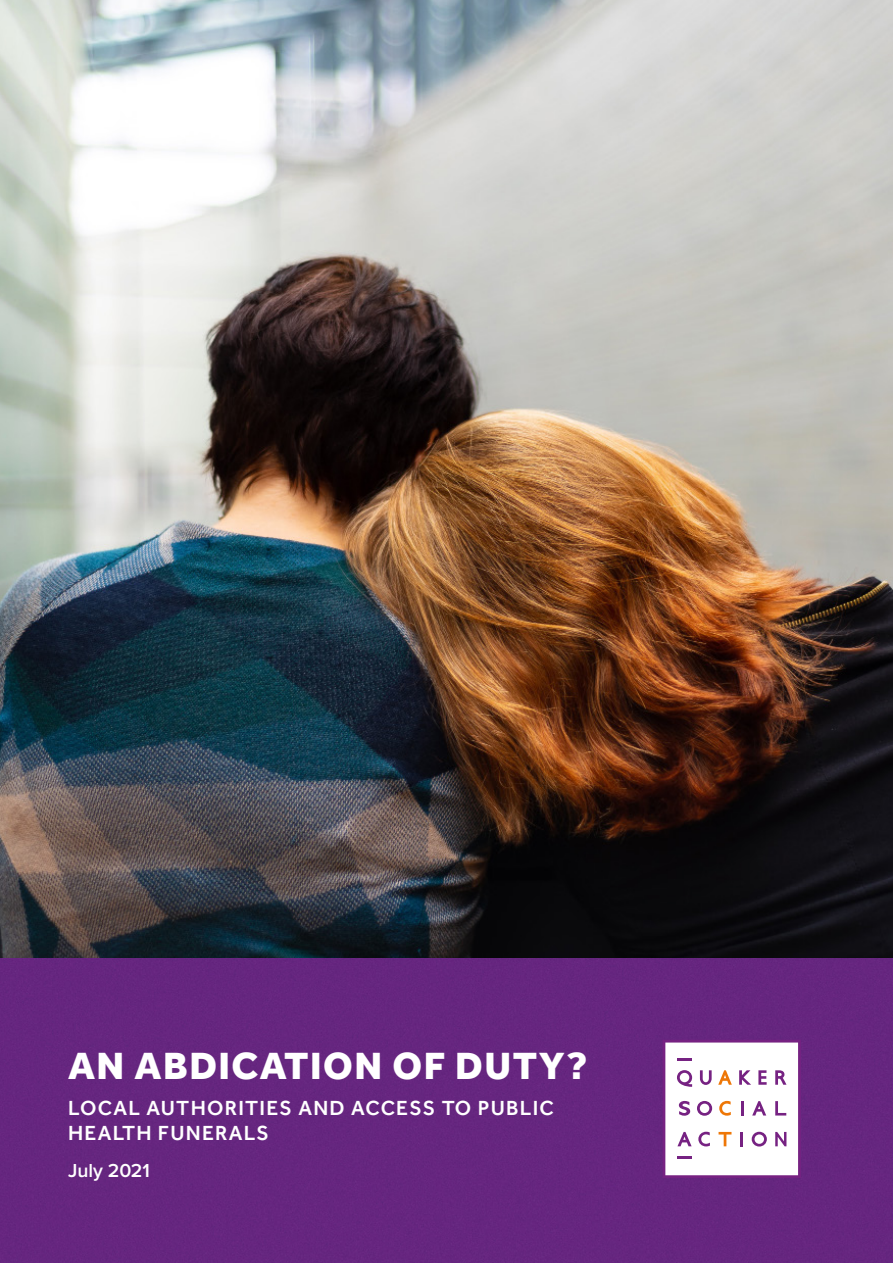
<style>
.page{position:relative;width:893px;height:1263px;background:#fff}
.page>*{position:absolute;margin:0;border:0;box-sizing:border-box;transform-origin:0 0}
.t1{font:800 39px "Effra";letter-spacing:.04em;color:#fff}
.t2{font:500 21px/25.2px "Effra";letter-spacing:.06em;color:#fff}
.t3{font:600 19.5px "Proxima Nova";color:#fff}
</style>
<div class="page">
<img style="left:0;top:0;width:893px;height:959px">
<div style="left:0;top:959px;width:893px;height:304px;background:#66267f"></div>
<svg style="left:663px;top:1040px;width:138px;height:138px"></svg>
<h1 class="t1" style="left:68px;top:1043px;width:521px">AN ABDICATION OF DUTY?</h1>
<p class="t2" style="left:68px;top:1095px;width:487px">LOCAL AUTHORITIES AND ACCESS TO PUBLIC<br>HEALTH FUNERALS</p>
<p class="t3" style="left:68px;top:1156px;width:83px">July 2021</p>
</div>
